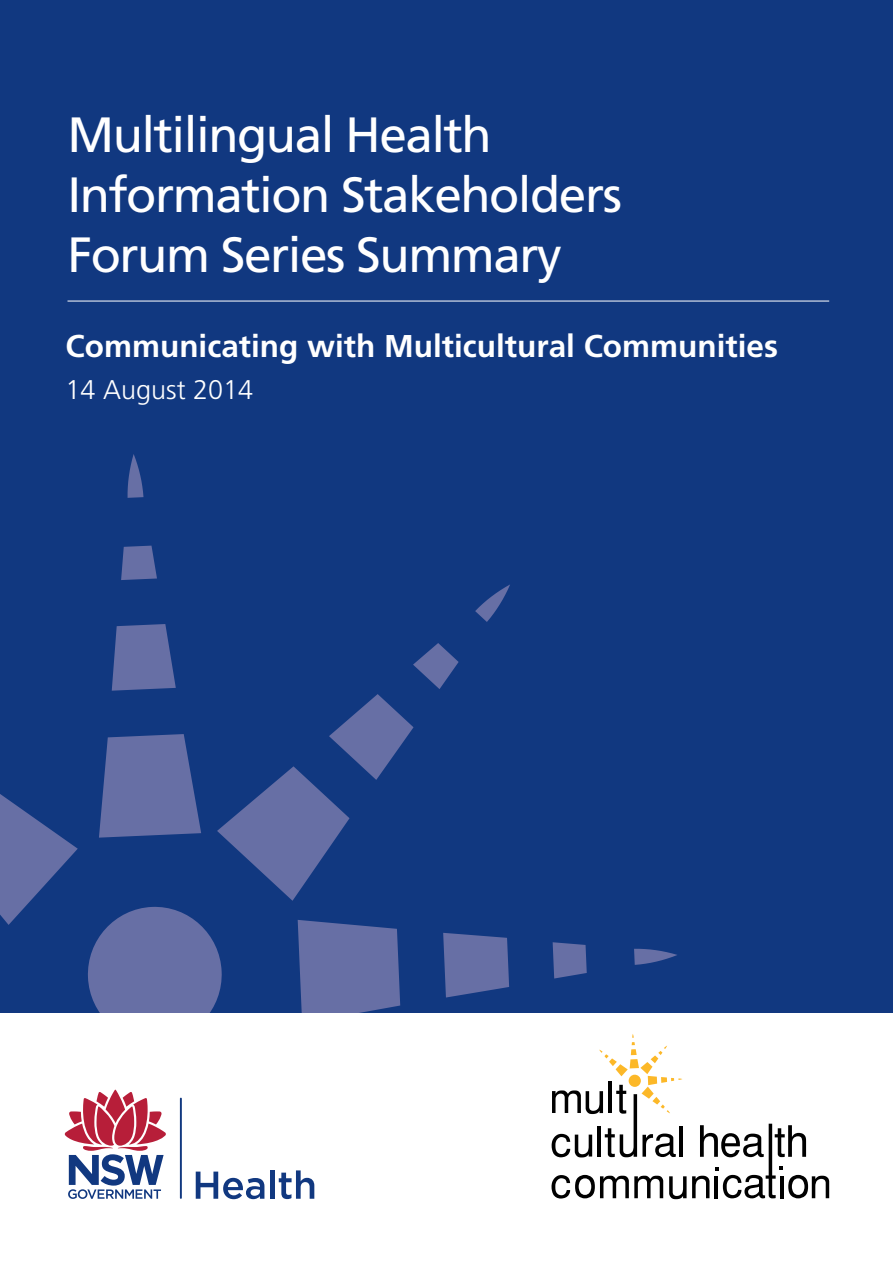
<style>
.page{position:relative;width:893px;height:1263px;background:#fff}
.page>*{position:absolute;margin:0;border:0;box-sizing:border-box;transform-origin:0 0}
.t1{font:49.5px "Frutiger LT Std";letter-spacing:-.03em;color:#fff}
.t2{font:700 31.5px "Frutiger LT Std";color:#fff}
.t3{font:300 27px "Frutiger LT Std";color:#fff}
</style>
<div class="page">
<div style="left:0;top:0;width:893px;height:1012px;background:#113880"></div>
<svg style="left:128px;top:454px;width:15px;height:44px"></svg>
<svg style="left:0;top:794px;width:78px;height:131px"></svg>
<svg style="left:553px;top:942px;width:34px;height:36px"></svg>
<svg style="left:634px;top:949px;width:43px;height:16px"></svg>
<svg style="left:88px;top:546px;width:422px;height:466px"></svg>
<div style="left:270px;top:1170px;width:5px;height:29px;background:#113880"></div>
<svg style="left:279px;top:1170px;width:35px;height:29px"></svg>
<hr style="left:180px;top:1098px;width:2px;height:101px;background:#113880">
<svg style="left:196px;top:1171px;width:68px;height:28px"></svg>
<svg style="left:64px;top:1089px;width:102px;height:110px"></svg>
<svg style="left:551px;top:1034px;width:278px;height:165px"></svg>
<hr style="left:68px;top:301px;width:761px;height:1px;background:#fff">
<p class="t1" style="left:68px;top:106px;width:426px">Multilingual Health</p>
<p class="t1" style="left:68px;top:166px;width:556px">Information Stakeholders</p>
<p class="t1" style="left:68px;top:226px;width:496px">Forum Series Summary</p>
<p class="t2" style="left:66px;top:328px;width:714px">Communicating with Multicultural Communities</p>
<p class="t3" style="left:66px;top:375px;width:189px">14 August 2014</p>
</div>
